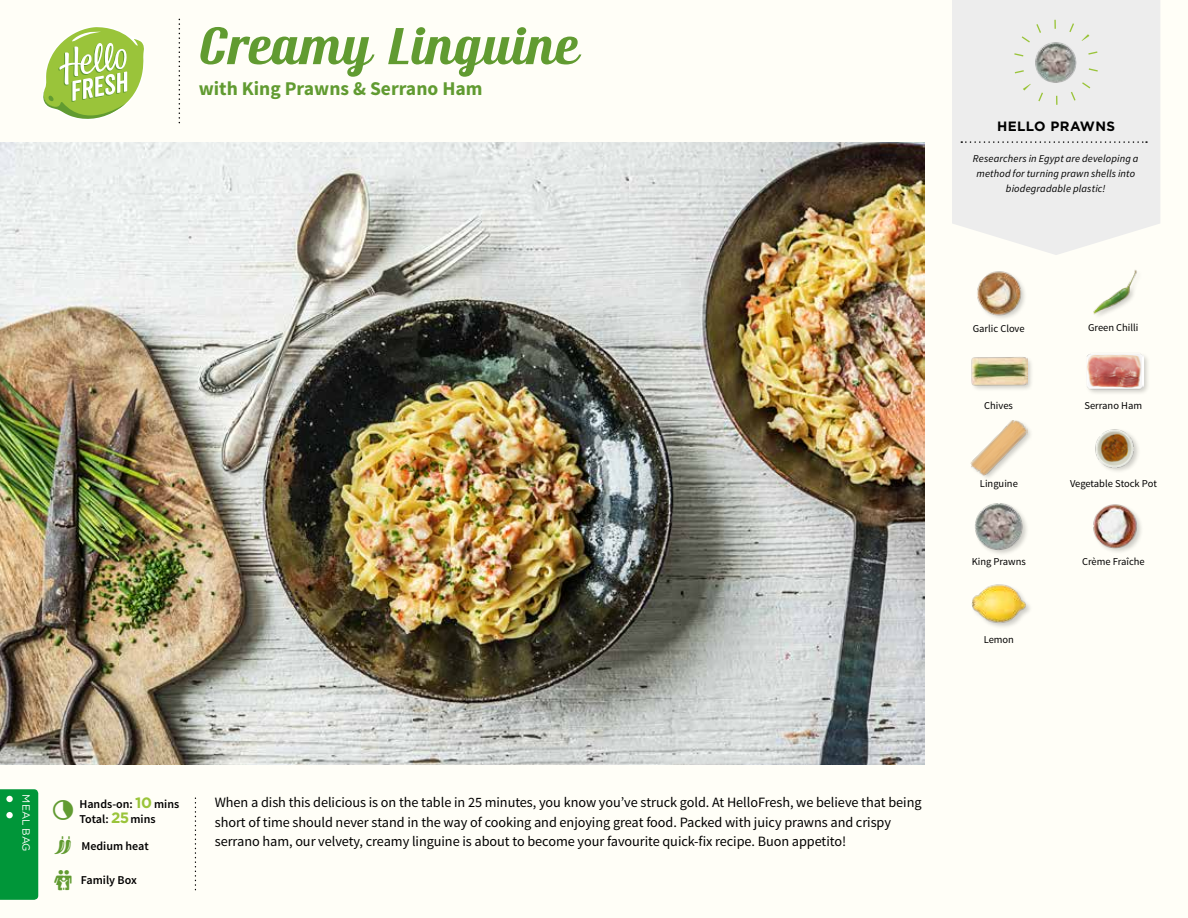
<style>
.page{position:relative;width:1188px;height:918px;background:#fffef7}
.page>*{position:absolute;margin:0;border:0;box-sizing:border-box;transform-origin:0 0}
.t1{font:54px "Ritts Cursive";color:#619b31}
.t2{font:700 19.5px "Source Sans Pro";color:#619b31}
.t3{font:14.25px/19.5px "Source Sans Pro";letter-spacing:-.005em;color:#000}
.t4{font:700 13.5px "Gotham";letter-spacing:.03em;color:#000}
.t5{font:600 12px/15.8px "Source Sans Pro";color:#000}
.t6{font:10.5px "Source Sans Pro";color:#000}
.t7{font:italic 10.5px/14.7px "Source Sans Pro";letter-spacing:.01em;color:#000;text-align:center}
.t8{font:10.5px "Gotham";letter-spacing:-.005em;color:#fffefb}
.s1{font-family:"Gotham";font-weight:700;font-size:15px;color:#9ac43a}
</style>
<div class="page">
<div style="left:0;top:789px;width:38px;height:111px;background:#009639"></div>
<div style="left:6px;top:796px;width:7px;height:6px;background:#fffef7;border-radius:50%"></div>
<div style="left:6px;top:812px;width:7px;height:6px;background:#fffffe;border-radius:50%"></div>
<div style="left:952px;top:0;width:208px;height:255px;background:#ededed"></div>
<svg style="left:961px;top:141px;width:186px;height:2px"></svg>
<img style="left:1032px;top:38px;width:49px;height:49px">
<div style="left:1014px;top:20px;width:85px;height:85px;border:9px dashed #9ac43a;border-radius:50%"></div>
<img style="left:1095px;top:429px;width:43px;height:42px">
<img style="left:970px;top:420px;width:58px;height:57px">
<img style="left:1093px;top:270px;width:44px;height:46px">
<img style="left:977px;top:271px;width:48px;height:47px">
<div style="left:1085px;top:352px;width:65px;height:44px;background:#000;opacity:.2"></div>
<img style="left:1086px;top:352px;width:57px;height:44px">
<div style="left:971px;top:356px;width:63px;height:36px;background:#000;opacity:.2"></div>
<img style="left:971px;top:356px;width:56px;height:36px">
<img style="left:971px;top:584px;width:57px;height:43px">
<img style="left:1093px;top:504px;width:48px;height:48px">
<img style="left:975px;top:503px;width:52px;height:51px">
<img style="left:0;top:142px;width:925px;height:623px">
<svg style="left:43px;top:27px;width:101px;height:92px"></svg>
<h1 class="t1" style="left:199px;top:15px;width:382px">Creamy Linguine</h1>
<h2 class="t2" style="left:199px;top:76px;width:285px">with King Prawns &amp; Serrano Ham</h2>
<p class="t4" style="left:997px;top:117px;width:120px">HELLO PRAWNS</p>
<p class="t7" style="left:973px;top:152px;width:167px">Researchers in Egypt are developing a method for turning prawn shells into biodegradable plastic!</p>
<p class="t6" style="left:973px;top:322px;width:54px">Garlic Clove</p>
<p class="t6" style="left:1088px;top:321px;width:52px">Green Chilli</p>
<p class="t6" style="left:984px;top:399px;width:30px">Chives</p>
<p class="t6" style="left:1084px;top:399px;width:59px">Serrano Ham</p>
<p class="t6" style="left:980px;top:477px;width:39px">Linguine</p>
<p class="t6" style="left:1070px;top:477px;width:88px">Vegetable Stock Pot</p>
<p class="t6" style="left:972px;top:555px;width:56px">King Prawns</p>
<p class="t6" style="left:1082px;top:555px;width:64px">Crème Fraîche</p>
<p class="t6" style="left:984px;top:633px;width:32px">Lemon</p>
<p class="t8" style="left:33px;top:794px;width:59px;rotate:90deg">MEAL BAG</p>
<p class="t5" style="left:79px;top:796px;width:101px">Hands-on: <span class="s1">10</span> mins<br>Total: <span class="s1">25</span>mins</p>
<p class="t5" style="left:81px;top:838px;width:69px">Medium heat</p>
<p class="t5" style="left:81px;top:872px;width:58px">Family Box</p>
<p class="t3" style="left:215px;top:793px;width:708px">When a dish this delicious is on the table in 25 minutes, you know you’ve struck gold. At HelloFresh, we believe that being short of time should never stand in the way of cooking and enjoying great food. Packed with juicy prawns and crispy serrano ham, our velvety, creamy linguine is about to become your favourite quick-fix recipe. Buon appetito!</p>
</div>
